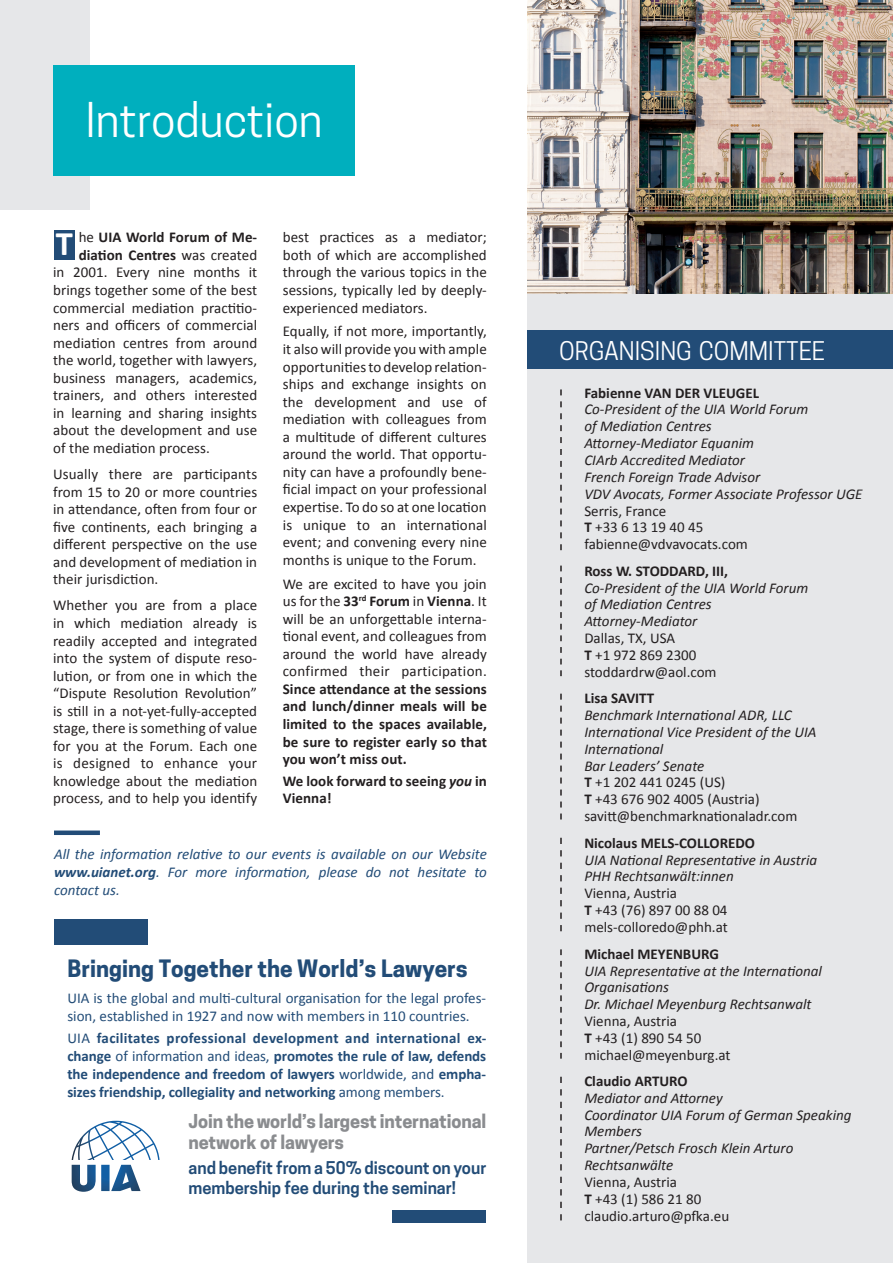
<style>
.page{position:relative;width:893px;height:1263px;background:#fff}
.page>*{position:absolute;margin:0;border:0;box-sizing:border-box;transform-origin:0 0}
.t1{font:45px "Cooper Hewitt";color:#fff}
.t2{font:700 34.5px "Calibri";color:#fff}
.t3{font:24.15px "Cooper Hewitt";color:#fff}
.t4{font:700 22.5px "Cooper Hewitt";color:#224c77}
.t5{font:700 18px/21.8px "Cooper Hewitt";letter-spacing:-.005em;color:#8a8c8f}
.t6{font:600 16.5px/20.2px "Cooper Hewitt";color:#224c77}
.t7{font:15px/17.5px "Calibri";letter-spacing:.005em;color:#231f20}
.t8{font:italic 15px/16.8px "Calibri";color:#231f20}
.t9{font:700 15px/17.5px "Calibri";color:#231f20;text-align:justify}
.t10{font:700 15px/18px "Calibri";letter-spacing:-.005em;color:#224c77;text-align:justify}
.t11{font:italic 15px/18px "Calibri";color:#224c77;text-align:justify}
.t12{font:15px/18px "Calibri";color:#224c77}
.s1{font-weight:400}
.s2{font-weight:700}
.s3{font-style:italic}
.s4{font-weight:700;font-style:normal}
.s5{font-style:normal}
</style>
<div class="page">
<div style="left:527px;top:0;width:366px;height:1263px;background:#e6e7e9"></div>
<img style="left:527px;top:0;width:366px;height:293px">
<svg style="left:560px;top:389px;width:2px;height:161px"></svg>
<svg style="left:560px;top:566px;width:2px;height:110px"></svg>
<svg style="left:560px;top:694px;width:2px;height:125px"></svg>
<svg style="left:560px;top:838px;width:2px;height:93px"></svg>
<svg style="left:560px;top:949px;width:2px;height:110px"></svg>
<svg style="left:560px;top:1077px;width:2px;height:143px"></svg>
<div style="left:527px;top:331px;width:366px;height:38px;background:#224c77"></div>
<div style="left:54px;top:230px;width:20px;height:29px;background:#224c77"></div>
<div style="left:0;top:0;width:89px;height:209px;background:#e6e7e9"></div>
<div style="left:53px;top:65px;width:302px;height:110px;background:#00afbe"></div>
<div style="left:54px;top:830px;width:46px;height:5px;background:#224c77"></div>
<div style="left:55px;top:919px;width:93px;height:26px;background:#224c77"></div>
<div style="left:393px;top:1210px;width:93px;height:13px;background:#224c77"></div>
<svg style="left:72px;top:1121px;width:88px;height:71px"></svg>
<h1 class="t1" style="left:86px;top:94px;width:238px">Introduction</h1>
<p class="t9" style="left:79px;top:228px;width:180px"><span class="s1">he</span> UIA World Forum of Me-</p>
<p class="t9" style="left:79px;top:245px;width:180px">diation Centres <span class="s1">was created</span></p>
<p class="t7" style="left:53px;top:263px;width:206px">in 2001. Every nine months it</p>
<p class="t7" style="left:53px;top:281px;width:206px">brings together some of the best</p>
<p class="t7" style="left:53px;top:298px;width:206px">commercial mediation practitio-</p>
<p class="t7" style="left:53px;top:316px;width:206px">ners and officers of commercial</p>
<p class="t7" style="left:53px;top:333px;width:206px">mediation centres from around</p>
<p class="t7" style="left:53px;top:351px;width:206px">the world, together with lawyers,</p>
<p class="t7" style="left:53px;top:368px;width:206px">business managers, academics,</p>
<p class="t7" style="left:53px;top:386px;width:206px">trainers, and others interested</p>
<p class="t7" style="left:53px;top:403px;width:206px">in learning and sharing insights</p>
<p class="t7" style="left:53px;top:421px;width:206px">about the development and use</p>
<p class="t7" style="left:53px;top:438px;width:158px">of the mediation process.</p>
<p class="t7" style="left:53px;top:465px;width:206px;text-align:justify">Usually there are participants from 15 to 20 or more countries in attendance, often from four or five continents, each bringing a different perspective on the use and development of mediation in their jurisdiction.</p>
<p class="t7" style="left:53px;top:596px;width:206px;text-align:justify">Whether you are from a place in which mediation already is readily accepted and integrated into the system of dispute reso&shy;lution, or from one in which the “Dispute Resolution Revolution” is still in a not-yet-fully-accepted stage, there is something of value for you at the Forum. Each one is designed to enhance your knowledge about the mediation process, and to help you identify</p>
<h2 class="t2" style="left:56px;top:222px;width:19px">T</h2>
<p class="t7" style="left:283px;top:228px;width:206px;text-align:justify">best practices as a mediator; both of which are accomplished through the various topics in the sessions, typically led by deeply&shy;experienced mediators.</p>
<p class="t7" style="left:283px;top:322px;width:206px;text-align:justify">Equally, if not more, importantly, it also will provide you with ample opportunities to develop relation&shy;ships and exchange insights on the development and use of mediation with colleagues from a multitude of different cultures around the world. That opportu&shy;nity can have a profoundly bene&shy;ficial impact on your professional expertise. To do so at one location is unique to an international event; and convening every nine months is unique to the Forum.</p>
<p class="t7" style="left:283px;top:574px;width:206px;text-align:justify">We are excited to have you join us for the <span class="s2">33</span><sup>rd</sup> <span class="s2">Forum</span> in <span class="s2">Vienna</span>. It will be an unforgettable interna&shy;tional event, and colleagues from around the world have already confirmed their participation.</p>
<p class="t9" style="left:283px;top:679px;width:206px">Since attendance at the sessions and lunch/dinner meals will be limited to the spaces available, be sure to register early so that you won’t miss out.</p>
<p class="t9" style="left:283px;top:771px;width:206px">We look forward to seeing <span class="s3">you</span> in<br>Vienna!</p>
<p class="t11" style="left:54px;top:844px;width:434px">All the information relative to our events is available on our Website <span class="s2">www.uianet.org</span>. For more information, please do not hesitate to contact us.</p>
<h3 class="t4" style="left:67px;top:955px;width:402px">Bringing Together the World’s Lawyers</h3>
<p class="t12" style="left:67px;top:988px;width:420px">UIA is the global and multi-cultural organisation for the legal profes&shy;sion, established in 1927 and now with members in 110 countries.</p>
<p class="t10" style="left:67px;top:1029px;width:420px"><span class="s1">UIA</span> facilitates professional development and international ex&shy;change <span class="s1">of information and ideas,</span> promotes the rule of law, defends the independence and freedom of lawyers <span class="s1">worldwide, and</span> empha&shy;sizes friendship, collegiality and networking <span class="s1">among members.</span></p>
<p class="t5" style="left:189px;top:1110px;width:299px">Join the world’s largest international network of lawyers</p>
<p class="t6" style="left:189px;top:1158px;width:299px">and benefit from a 50% discount on your membership fee during the seminar!</p>
<h3 class="t3" style="left:559px;top:337px;width:267px">ORGANISING COMMITTEE</h3>
<p class="t9" style="left:584px;top:383px;width:176px">Fabienne VAN DER VLEUGEL</p>
<p class="t8" style="left:584px;top:400px;width:280px">Co-President of the UIA World Forum<br>of Mediation Centres<br>Attorney-Mediator Equanim<br>CIArb Accredited Mediator<br>French Foreign Trade Advisor<br>VDV Avocats, Former Associate Professor UGE</p>
<p class="t7" style="left:584px;top:501px;width:165px;line-height:17px">Serris, France<br><span class="s2">T</span> +33 6 13 19 40 45 fabienne@vdvavocats.com</p>
<p class="t9" style="left:584px;top:561px;width:145px">Ross W. STODDARD, III,</p>
<p class="t8" style="left:584px;top:579px;width:225px">Co-President of the UIA World Forum of Mediation Centres<br>Attorney-Mediator</p>
<p class="t7" style="left:584px;top:629px;width:134px;line-height:17px">Dallas, TX, USA<br><span class="s2">T</span> +1 972 869 2300 stoddardrw@aol.com</p>
<p class="t9" style="left:584px;top:689px;width:71px">Lisa SAVITT</p>
<p class="t8" style="left:584px;top:706px;width:234px">Benchmark International ADR, LLC<br>International Vice President of the UIA<br>International<br>Bar Leaders’ Senate<br><span class="s4">T</span> <span class="s5">+1 202 441 0245 (US)<br></span><span class="s4">T</span> <span class="s5">+43 676 902 4005 (Austria) savitt@benchmarknationaladr.com</span></p>
<p class="t9" style="left:584px;top:833px;width:172px">Nicolaus MELS-COLLOREDO</p>
<p class="t8" style="left:584px;top:850px;width:234px">UIA National Representative in Austria<br>PHH Rechtsanwält:innen</p>
<p class="t7" style="left:584px;top:884px;width:145px;line-height:17px">Vienna, Austria<br><span class="s2">T</span> +43 (76) 897 00 88 04 mels-colloredo@phh.at</p>
<p class="t9" style="left:584px;top:944px;width:136px">Michael MEYENBURG</p>
<p class="t8" style="left:584px;top:961px;width:239px">UIA Representative at the International<br>Organisations<br>Dr. Michael Meyenburg Rechtsanwalt</p>
<p class="t7" style="left:584px;top:1012px;width:148px;line-height:17px">Vienna, Austria<br><span class="s2">T</span> +43 (1) 890 54 50 michael@meyenburg.at</p>
<p class="t9" style="left:584px;top:1071px;width:105px">Claudio ARTURO</p>
<p class="t8" style="left:584px;top:1089px;width:269px">Mediator and Attorney<br>Coordinator UIA Forum of German Speaking<br>Members<br>Partner/Petsch Frosch Klein Arturo<br>Rechtsanwälte</p>
<p class="t7" style="left:584px;top:1172px;width:146px;line-height:17px">Vienna, Austria<br><span class="s2">T</span> +43 (1) 586 21 80 claudio.arturo@pfka.eu</p>
</div>
